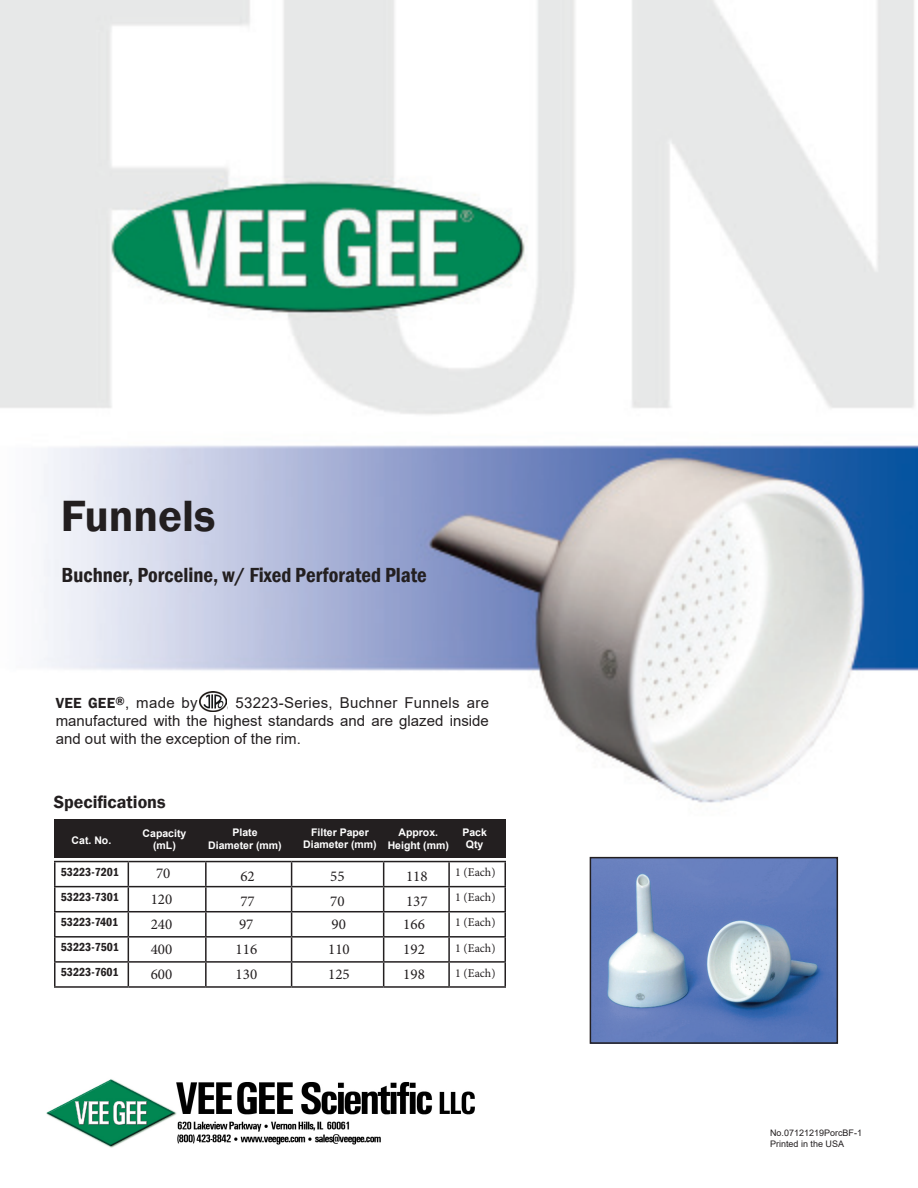
<style>
.page{position:relative;width:918px;height:1188px;background:#fff}
.page>*{position:absolute;margin:0;border:0;box-sizing:border-box;transform-origin:0 0}
.t1{font:600 45px "Franklin Gothic";color:#231f20}
.t2{font:600 condensed 21px "Franklin Gothic";color:#231f20}
.t3{font:600 18px "Franklin Gothic";color:#231f20}
.t4{font:15px/18px "Arial";color:#231f20;text-align:justify}
.t5{font:15px "Minion Pro";color:#231f20}
.t6{font:600 condensed 12px "Franklin Gothic";color:#231f20}
.t7{font:12px "Minion Pro";color:#231f20}
.t8{font:700 10.5px/12.6px "Arial";color:#fff;text-align:center}
.t9{font:9px/10.8px "Arial";color:#231f20}
.s1{font-family:"Franklin Gothic";font-weight:600}
</style>
<div class="page">
<img style="left:0;top:0;width:918px;height:1044px">
<hr style="left:54px;top:861px;width:74px;height:1px;background:#231f20">
<hr style="left:54px;top:862px;width:2px;height:24px;background:#231f20">
<hr style="left:128px;top:861px;width:78px;height:1px;background:#231f20">
<hr style="left:206px;top:861px;width:86px;height:1px;background:#231f20">
<hr style="left:205px;top:862px;width:2px;height:24px;background:#231f20">
<hr style="left:292px;top:861px;width:92px;height:1px;background:#231f20">
<hr style="left:384px;top:861px;width:65px;height:1px;background:#231f20">
<hr style="left:449px;top:861px;width:57px;height:1px;background:#231f20">
<hr style="left:448px;top:862px;width:2px;height:24px;background:#231f20">
<hr style="left:504px;top:862px;width:2px;height:24px;background:#231f20">
<hr style="left:54px;top:886px;width:74px;height:1px;background:#231f20">
<hr style="left:54px;top:887px;width:2px;height:24px;background:#231f20">
<hr style="left:128px;top:886px;width:78px;height:1px;background:#231f20">
<hr style="left:206px;top:886px;width:86px;height:1px;background:#231f20">
<hr style="left:205px;top:887px;width:2px;height:24px;background:#231f20">
<hr style="left:292px;top:886px;width:92px;height:1px;background:#231f20">
<hr style="left:384px;top:886px;width:65px;height:1px;background:#231f20">
<hr style="left:449px;top:886px;width:57px;height:1px;background:#231f20">
<hr style="left:448px;top:887px;width:2px;height:24px;background:#231f20">
<hr style="left:504px;top:887px;width:2px;height:24px;background:#231f20">
<hr style="left:54px;top:911px;width:74px;height:1px;background:#231f20">
<hr style="left:54px;top:912px;width:2px;height:24px;background:#231f20">
<hr style="left:128px;top:911px;width:78px;height:1px;background:#231f20">
<hr style="left:206px;top:911px;width:86px;height:1px;background:#231f20">
<hr style="left:205px;top:912px;width:2px;height:24px;background:#231f20">
<hr style="left:292px;top:911px;width:92px;height:1px;background:#231f20">
<hr style="left:384px;top:911px;width:65px;height:1px;background:#231f20">
<hr style="left:449px;top:911px;width:57px;height:1px;background:#231f20">
<hr style="left:448px;top:912px;width:2px;height:24px;background:#231f20">
<hr style="left:504px;top:912px;width:2px;height:24px;background:#231f20">
<hr style="left:54px;top:936px;width:74px;height:2px;background:#231f20">
<hr style="left:54px;top:938px;width:2px;height:23px;background:#231f20">
<hr style="left:128px;top:936px;width:78px;height:2px;background:#231f20">
<hr style="left:206px;top:936px;width:86px;height:2px;background:#231f20">
<hr style="left:205px;top:938px;width:2px;height:23px;background:#231f20">
<hr style="left:292px;top:936px;width:92px;height:2px;background:#231f20">
<hr style="left:384px;top:936px;width:65px;height:2px;background:#231f20">
<hr style="left:449px;top:936px;width:57px;height:2px;background:#231f20">
<hr style="left:448px;top:938px;width:2px;height:23px;background:#231f20">
<hr style="left:504px;top:938px;width:2px;height:23px;background:#231f20">
<hr style="left:54px;top:961px;width:74px;height:2px;background:#231f20">
<hr style="left:54px;top:963px;width:2px;height:23px;background:#231f20">
<hr style="left:128px;top:961px;width:78px;height:2px;background:#231f20">
<svg style="left:128px;top:862px;width:1px;height:124px"></svg>
<hr style="left:206px;top:961px;width:86px;height:2px;background:#231f20">
<hr style="left:205px;top:963px;width:2px;height:23px;background:#231f20">
<hr style="left:292px;top:961px;width:92px;height:2px;background:#231f20">
<svg style="left:291px;top:862px;width:1px;height:124px"></svg>
<hr style="left:384px;top:961px;width:65px;height:2px;background:#231f20">
<svg style="left:383px;top:862px;width:1px;height:124px"></svg>
<hr style="left:449px;top:961px;width:57px;height:2px;background:#231f20">
<hr style="left:448px;top:963px;width:2px;height:23px;background:#231f20">
<hr style="left:504px;top:963px;width:2px;height:23px;background:#231f20">
<hr style="left:54px;top:986px;width:74px;height:2px;background:#231f20">
<hr style="left:128px;top:986px;width:78px;height:2px;background:#231f20">
<hr style="left:206px;top:986px;width:86px;height:2px;background:#231f20">
<hr style="left:292px;top:986px;width:92px;height:2px;background:#231f20">
<hr style="left:384px;top:986px;width:65px;height:2px;background:#231f20">
<hr style="left:449px;top:986px;width:57px;height:2px;background:#231f20">
<div style="left:54px;top:820px;width:451px;height:38px;background:#231f20"></div>
<img style="left:200px;top:692px;width:26px;height:20px">
<img style="left:593px;top:860px;width:242px;height:181px">
<div style="left:590px;top:857px;width:248px;height:187px;border:2px solid #231f20"></div>
<img style="left:46px;top:1079px;width:429px;height:69px">
<h1 class="t1" style="left:61px;top:489px;width:156px">Funnels</h1>
<h2 class="t2" style="left:62px;top:561px;width:367px">Buchner, Porceline, w/ Fixed Perforated Plate</h2>
<p class="t4" style="left:56px;top:693px;width:143px"><span class="s1">VEE GEE</span><sup>®</sup>, made by</p>
<p class="t4" style="left:56px;top:693px;width:435px;text-indent:169px">, 53223-Series, Buchner Funnels are manufactured with the highest standards and are glazed inside and out with the exception of the rim.</p>
<p class="t3" style="left:54px;top:791px;width:113px">Specifications</p>
<p class="t8" style="left:72px;top:834px;width:41px">Cat. No.</p>
<p class="t8" style="left:143px;top:827px;width:45px">Capacity (mL)</p>
<p class="t8" style="left:208px;top:826px;width:75px">Plate<br>Diameter (mm)</p>
<p class="t8" style="left:303px;top:826px;width:75px">Filter Paper<br>Diameter (mm)</p>
<p class="t8" style="left:388px;top:826px;width:63px">Approx.<br>Height (mm)</p>
<p class="t8" style="left:462px;top:826px;width:26px">Pack<br>Qty</p>
<p class="t6" style="left:61px;top:864px;width:60px">53223-7201</p>
<p class="t5" style="left:156px;top:864px;width:16px">70</p>
<p class="t5" style="left:240px;top:866px;width:16px">62</p>
<p class="t5" style="left:330px;top:866px;width:16px">55</p>
<p class="t5" style="left:406px;top:866px;width:23px">118</p>
<p class="t7" style="left:455px;top:864px;width:42px">1 (Each)</p>
<p class="t6" style="left:61px;top:889px;width:60px">53223-7301</p>
<p class="t5" style="left:151px;top:889px;width:23px">120</p>
<p class="t5" style="left:240px;top:891px;width:16px">77</p>
<p class="t5" style="left:330px;top:891px;width:16px">70</p>
<p class="t5" style="left:406px;top:891px;width:23px">137</p>
<p class="t7" style="left:455px;top:889px;width:42px">1 (Each)</p>
<p class="t6" style="left:61px;top:914px;width:59px">53223-7401</p>
<p class="t5" style="left:151px;top:914px;width:23px">240</p>
<p class="t5" style="left:239px;top:914px;width:16px">97</p>
<p class="t5" style="left:332px;top:914px;width:16px">90</p>
<p class="t5" style="left:403px;top:914px;width:23px">166</p>
<p class="t7" style="left:455px;top:915px;width:42px">1 (Each)</p>
<p class="t6" style="left:61px;top:939px;width:60px">53223-7501</p>
<p class="t5" style="left:151px;top:939px;width:23px">400</p>
<p class="t5" style="left:236px;top:939px;width:23px">116</p>
<p class="t5" style="left:328px;top:939px;width:23px">110</p>
<p class="t5" style="left:403px;top:939px;width:23px">192</p>
<p class="t7" style="left:455px;top:940px;width:42px">1 (Each)</p>
<p class="t6" style="left:61px;top:964px;width:59px">53223-7601</p>
<p class="t5" style="left:151px;top:964px;width:23px">600</p>
<p class="t5" style="left:236px;top:964px;width:23px">130</p>
<p class="t5" style="left:328px;top:964px;width:23px">125</p>
<p class="t5" style="left:403px;top:964px;width:23px">198</p>
<p class="t7" style="left:455px;top:965px;width:42px">1 (Each)</p>
<p class="t9" style="left:770px;top:1127px;width:94px">No.07121219PorcBF-1<br>Printed in the USA</p>
</div>
